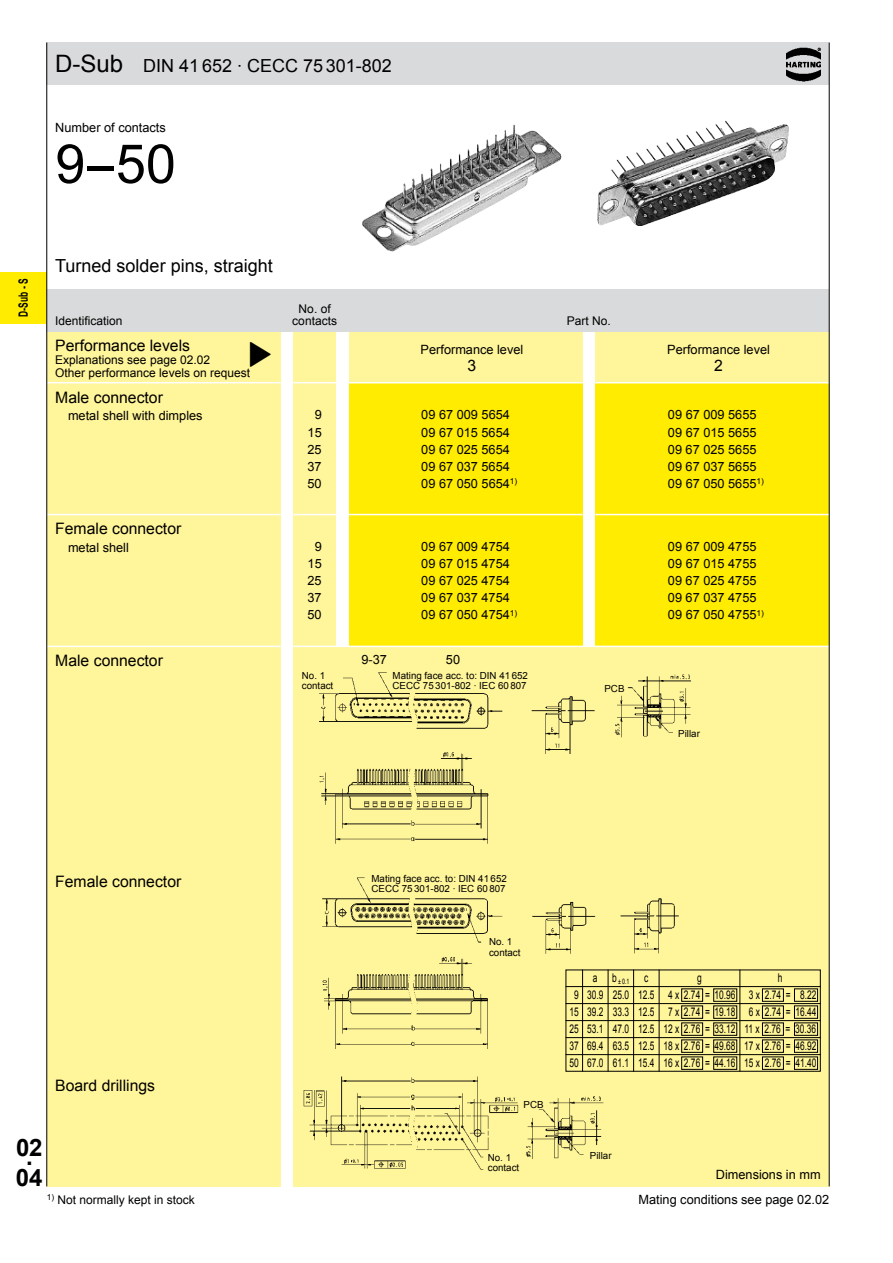
<style>
.page{position:relative;width:893px;height:1263px;background:#fff}
.page>*{position:absolute;margin:0;border:0;box-sizing:border-box;transform-origin:0 0}
.t1{font:54px "Arial";color:#000}
.t2{font:700 24px/30px "Arial";color:#000}
.t3{font:18px "Arial";color:#000}
.t4{font:15.75px "Arial";color:#000}
.t5{font:12.75px/25.5px "Arial";color:#000}
.t6{font:700 12.75px "Arial";color:#000;scale:.66 1}
.t7{font:12px "Arial";color:#000;scale:.7 1}
.t8{font:12px "Arial";color:#000}
.t9{font:9.75px/10.5px "Arial";color:#000}
.t10{font:7.5px "Arial";color:#000;scale:.7 1}
.s1{font-size:24px}
</style>
<div class="page">
<div style="left:0;top:272px;width:47px;height:51px;background:#ffec00"></div>
<div style="left:47px;top:332px;width:234px;height:854px;background:#fff59a"></div>
<div style="left:293px;top:646px;width:536px;height:540px;background:#fff59a"></div>
<div style="left:349px;top:383px;width:234px;height:263px;background:#ffec00"></div>
<div style="left:595px;top:383px;width:234px;height:263px;background:#ffec00"></div>
<div style="left:293px;top:332px;width:43px;height:314px;background:#fff59a"></div>
<div style="left:349px;top:332px;width:234px;height:51px;background:#fff59a"></div>
<div style="left:595px;top:332px;width:234px;height:51px;background:#fff59a"></div>
<div style="left:47px;top:289px;width:782px;height:43px;background:#d9dadb"></div>
<div style="left:47px;top:43px;width:782px;height:42px;background:#d9dadb"></div>
<hr style="left:47px;top:382px;width:234px;height:1px;background:#fff">
<hr style="left:47px;top:514px;width:234px;height:1px;background:#fff">
<hr style="left:47px;top:646px;width:234px;height:1px;background:#fff">
<hr style="left:293px;top:382px;width:43px;height:1px;background:#fff">
<hr style="left:293px;top:514px;width:43px;height:1px;background:#fff">
<hr style="left:293px;top:646px;width:536px;height:1px;background:#fff">
<hr style="left:349px;top:382px;width:234px;height:1px;background:#fff">
<hr style="left:349px;top:514px;width:234px;height:1px;background:#fff">
<hr style="left:595px;top:382px;width:234px;height:1px;background:#fff">
<hr style="left:595px;top:514px;width:234px;height:1px;background:#fff">
<img style="left:362px;top:125px;width:199px;height:126px">
<img style="left:597px;top:121px;width:192px;height:105px">
<img style="left:303px;top:672px;width:388px;height:498px">
<hr style="left:566px;top:986px;width:255px;height:1px;background:#000">
<hr style="left:566px;top:1003px;width:255px;height:1px;background:#000">
<hr style="left:566px;top:1020px;width:255px;height:1px;background:#000">
<hr style="left:566px;top:1037px;width:255px;height:1px;background:#000">
<hr style="left:566px;top:1054px;width:255px;height:1px;background:#000">
<hr style="left:582px;top:969px;width:1px;height:102px;background:#000">
<hr style="left:608px;top:969px;width:1px;height:102px;background:#000">
<hr style="left:633px;top:969px;width:1px;height:102px;background:#000">
<hr style="left:659px;top:969px;width:1px;height:102px;background:#000">
<hr style="left:739px;top:969px;width:1px;height:102px;background:#000">
<div style="left:681px;top:989px;width:22px;height:12px;border:1px solid #000"></div>
<div style="left:794px;top:989px;width:24px;height:12px;border:1px solid #000"></div>
<div style="left:762px;top:989px;width:22px;height:12px;border:1px solid #000"></div>
<div style="left:681px;top:1006px;width:22px;height:12px;border:1px solid #000"></div>
<div style="left:794px;top:1006px;width:24px;height:12px;border:1px solid #000"></div>
<div style="left:762px;top:1006px;width:22px;height:12px;border:1px solid #000"></div>
<div style="left:681px;top:1023px;width:22px;height:12px;border:1px solid #000"></div>
<div style="left:794px;top:1023px;width:24px;height:12px;border:1px solid #000"></div>
<div style="left:762px;top:1023px;width:22px;height:12px;border:1px solid #000"></div>
<div style="left:681px;top:1040px;width:22px;height:12px;border:1px solid #000"></div>
<div style="left:794px;top:1040px;width:24px;height:12px;border:1px solid #000"></div>
<div style="left:762px;top:1040px;width:22px;height:12px;border:1px solid #000"></div>
<div style="left:681px;top:1057px;width:22px;height:12px;border:1px solid #000"></div>
<div style="left:794px;top:1057px;width:24px;height:12px;border:1px solid #000"></div>
<div style="left:762px;top:1057px;width:22px;height:12px;border:1px solid #000"></div>
<img style="left:787px;top:47px;width:33px;height:34px">
<hr style="left:46px;top:43px;width:1px;height:1143px;background:#000">
<hr style="left:829px;top:43px;width:1px;height:1143px;background:#000">
<p class="t3" style="left:55px;top:54px;width:338px"><span class="s1">D-Sub</span> DIN 41 652 · CECC 75 301-802</p>
<p class="t5" style="left:55px;top:115px;width:112px">Number of contacts</p>
<p class="t1" style="left:55px;top:129px;width:122px">9--50</p>
<p class="t6" style="left:15px;top:317px;width:59px;rotate:-90deg">D-Sub - S</p>
<p class="t3" style="left:55px;top:254px;width:219px">Turned solder pins, straight</p>
<p class="t8" style="left:299px;top:300px;width:34px">No. of</p>
<p class="t8" style="left:55px;top:313px;width:69px">Identification</p>
<p class="t8" style="left:292px;top:313px;width:46px">contacts</p>
<p class="t8" style="left:567px;top:313px;width:43px">Part No.</p>
<p class="t4" style="left:55px;top:336px;width:136px">Performance levels</p>
<p class="t8" style="left:55px;top:352px;width:156px">Explanations see page 02. 02</p>
<p class="t8" style="left:55px;top:365px;width:196px">Other performance levels on request</p>
<p class="t4" style="left:55px;top:387px;width:109px">Male connector</p>
<p class="t5" style="left:68px;top:403px;width:136px">metal shell with dimples</p>
<p class="t4" style="left:55px;top:518px;width:128px">Female connector</p>
<p class="t5" style="left:68px;top:535px;width:62px">metal shell</p>
<p class="t4" style="left:55px;top:650px;width:109px">Male connector</p>
<p class="t5" style="left:421px;top:336px;width:104px">Performance level</p>
<p class="t4" style="left:468px;top:355px;width:10px">3</p>
<p class="t5" style="left:667px;top:336px;width:104px">Performance level</p>
<p class="t4" style="left:714px;top:355px;width:10px">2</p>
<p class="t5" style="left:315px;top:402px;width:9px">9</p>
<p class="t5" style="left:421px;top:402px;width:90px">09 67 009 5654</p>
<p class="t5" style="left:668px;top:402px;width:90px">09 67 009 5655</p>
<p class="t5" style="left:308px;top:419px;width:16px">15</p>
<p class="t5" style="left:421px;top:419px;width:90px">09 67 015 5654</p>
<p class="t5" style="left:668px;top:419px;width:90px">09 67 015 5655</p>
<p class="t5" style="left:308px;top:436px;width:16px">25</p>
<p class="t5" style="left:421px;top:436px;width:90px">09 67 025 5654</p>
<p class="t5" style="left:668px;top:436px;width:90px">09 67 025 5655</p>
<p class="t5" style="left:308px;top:453px;width:16px">37</p>
<p class="t5" style="left:421px;top:453px;width:90px">09 67 037 5654</p>
<p class="t5" style="left:668px;top:453px;width:90px">09 67 037 5655</p>
<p class="t5" style="left:308px;top:470px;width:16px">50</p>
<p class="t5" style="left:414px;top:470px;width:105px"><sup>1)</sup>09 67 050 5654<sup>1)</sup></p>
<p class="t5" style="left:661px;top:470px;width:105px"><sup>1)</sup>09 67 050 5655<sup>1)</sup></p>
<p class="t5" style="left:315px;top:534px;width:9px">9</p>
<p class="t5" style="left:421px;top:534px;width:90px">09 67 009 4754</p>
<p class="t5" style="left:668px;top:534px;width:90px">09 67 009 4755</p>
<p class="t5" style="left:308px;top:551px;width:16px">15</p>
<p class="t5" style="left:421px;top:551px;width:90px">09 67 015 4754</p>
<p class="t5" style="left:668px;top:551px;width:90px">09 67 015 4755</p>
<p class="t5" style="left:308px;top:568px;width:16px">25</p>
<p class="t5" style="left:421px;top:568px;width:90px">09 67 025 4754</p>
<p class="t5" style="left:668px;top:568px;width:90px">09 67 025 4755</p>
<p class="t5" style="left:308px;top:585px;width:16px">37</p>
<p class="t5" style="left:421px;top:585px;width:90px">09 67 037 4754</p>
<p class="t5" style="left:668px;top:585px;width:90px">09 67 037 4755</p>
<p class="t5" style="left:308px;top:602px;width:16px">50</p>
<p class="t5" style="left:414px;top:602px;width:105px"><sup>1)</sup>09 67 050 4754<sup>1)</sup></p>
<p class="t5" style="left:661px;top:602px;width:105px"><sup>1)</sup>09 67 050 4755<sup>1)</sup></p>
<p class="t5" style="left:362px;top:647px;width:27px">9-37</p>
<p class="t5" style="left:446px;top:647px;width:16px">50</p>
<p class="t9" style="left:302px;top:670px;width:33px">No. 1 contact</p>
<p class="t9" style="left:393px;top:670px;width:137px">Mating face acc. to: DIN 41 652<br>CECC 75 301-802 · IEC 60 807</p>
<p class="t9" style="left:604px;top:683px;width:22px">PCB</p>
<p class="t9" style="left:678px;top:728px;width:23px">Pillar</p>
<p class="t4" style="left:55px;top:871px;width:128px">Female connector</p>
<p class="t4" style="left:55px;top:1075px;width:101px">Board drillings</p>
<p class="t9" style="left:372px;top:873px;width:137px">Mating face acc. to: DIN 41 652<br>CECC 75 301-802 · IEC 60 807</p>
<p class="t9" style="left:489px;top:937px;width:33px">No. 1 contact</p>
<p class="t9" style="left:524px;top:1099px;width:22px">PCB</p>
<p class="t10" style="left:593px;top:976px;width:81px"><sup>a</sup> <sup>b</sup>±0.1 <sup>c</sup></p>
<p class="t7" style="left:697px;top:970px;width:8px">g</p>
<p class="t7" style="left:778px;top:970px;width:8px">h</p>
<p class="t7" style="left:574px;top:987px;width:348px">9 30.9 25.0 12.5 4 x 2.74 = 10.96 3 x 2.74 = 8.22</p>
<p class="t7" style="left:569px;top:1004px;width:354px">15 39.2 33.3 12.5 7 x 2.74 = 19. 18 6 x 2.74 = 16.44</p>
<p class="t7" style="left:569px;top:1021px;width:354px">25 53. 1 47.0 12.5 12 x 2.76 = 33. 12 11 x 2.76 = 30.36</p>
<p class="t7" style="left:569px;top:1038px;width:354px">37 69.4 63.5 12.5 18 x 2.76 = 49.68 17 x 2.76 = 46.92</p>
<p class="t7" style="left:569px;top:1055px;width:354px">50 67.0 61. 1 15.4 16 x 2.76 = 44. 16 15 x 2.76 = 41.40</p>
<p class="t2" style="left:16px;top:1134px;width:28px">0 2.<br>04</p>
<p class="t8" style="left:47px;top:1191px;width:150px"><sup>1)</sup> Not normally kept in stock</p>
<p class="t9" style="left:488px;top:1152px;width:33px">No. 1 contact</p>
<p class="t9" style="left:590px;top:1151px;width:23px">Pillar</p>
<p class="t5" style="left:638px;top:1161px;width:192px;text-indent:77px">Dimensions in mm<br>Mating conditions see page 02.02</p>
</div>
